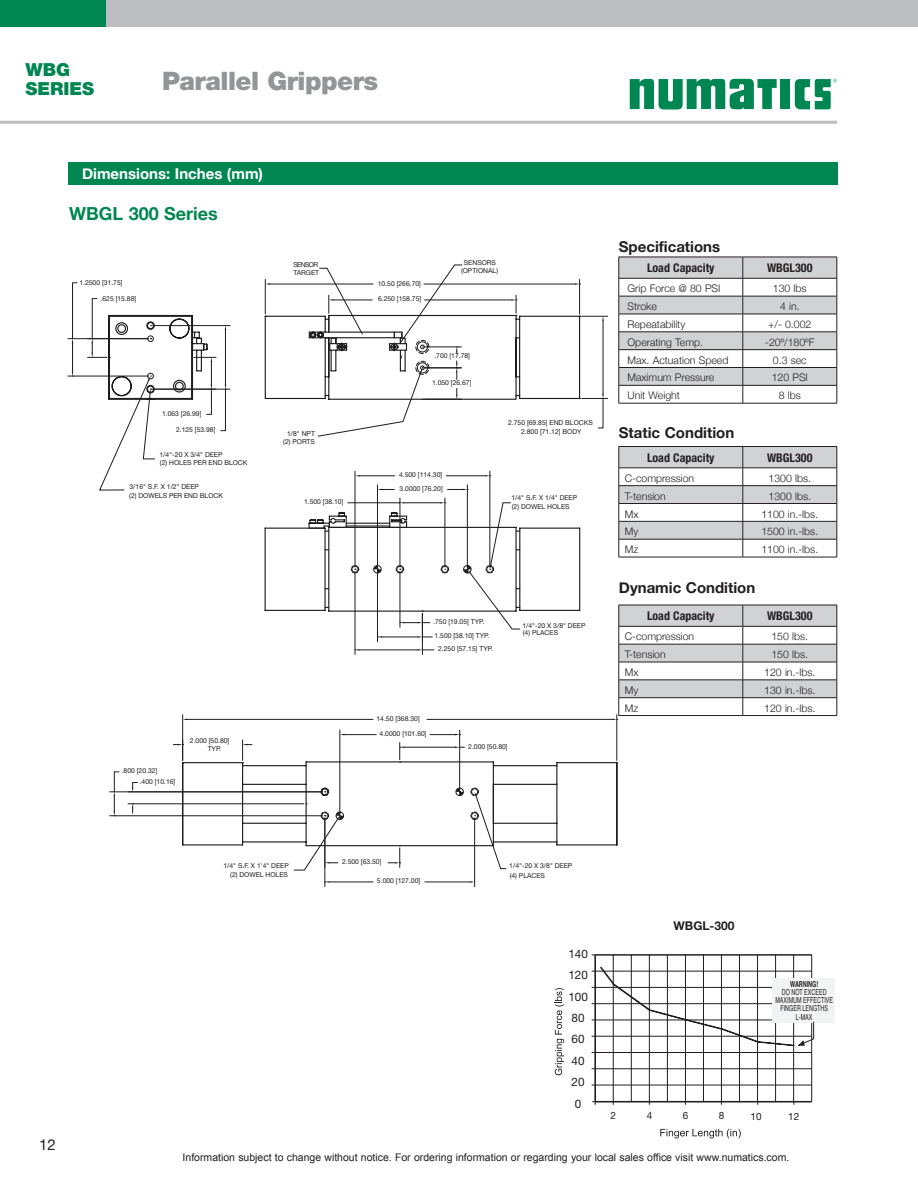
<style>
.page{position:relative;width:918px;height:1188px;background:#fff}
.page>*{position:absolute;margin:0;border:0;box-sizing:border-box;transform-origin:0 0}
.t1{font:900 25.5px "Helvetica Neue";letter-spacing:-.02em;color:#939598}
.t2{font:700 18px "Helvetica Neue";color:#008751}
.t3{font:900 18px/19.5px "Helvetica Neue";color:#008751}
.t4{font:700 15px "Helvetica Neue";color:#231f20}
.t5{font:700 15px "Helvetica Neue";color:#fff}
.t6{font:15px "Helvetica Neue";color:#231f20}
.t7{font:700 condensed 12px "Helvetica Neue";color:#231f20}
.t8{font:700 12px "Helvetica Neue";color:#231f20}
.t9{font:11.7px/21.5px "Helvetica Neue";color:#231f20;text-align:center}
.t10{font:300 10.5px "Helvetica Neue";color:#231f20}
.t11{font:10.5px "Arial";color:#231f20}
.t12{font:9.9px/16.4px "Helvetica Neue";color:#231f20}
.t13{font:8.25px/8.2px "Helvetica";color:#231f20;text-align:center;scale:.66 1}
.t14{font:700 8.25px "Helvetica";color:#231f20;scale:.66 1}
.t15{font:6.75px/8.7px "Helvetica Neue";color:#201d1e}
</style>
<div class="page">
<div style="left:780px;top:79px;width:10px;height:30px;background:#008751"></div>
<svg style="left:795px;top:79px;width:42px;height:30px"></svg>
<svg style="left:630px;top:79px;width:147px;height:31px"></svg>
<hr style="left:0;top:121px;width:837px;height:3px;background:#bcbdc0">
<div style="left:0;top:0;width:107px;height:27px;background:#008751"></div>
<div style="left:106px;top:0;width:812px;height:27px;background:#bcbdc0"></div>
<hr style="left:474px;top:818px;width:1px;height:69px;background:#201d1e">
<hr style="left:325px;top:818px;width:1px;height:69px;background:#201d1e">
<hr style="left:425px;top:882px;width:45px;height:1px;background:#201d1e">
<hr style="left:330px;top:882px;width:43px;height:1px;background:#201d1e">
<svg style="left:68px;top:257px;width:770px;height:613px"></svg>
<hr style="left:619px;top:557px;width:124px;height:1px;background:#231f20">
<hr style="left:743px;top:557px;width:94px;height:1px;background:#231f20">
<hr style="left:613px;top:955px;width:1px;height:147px;background:#231f20">
<hr style="left:631px;top:955px;width:1px;height:147px;background:#231f20">
<hr style="left:649px;top:955px;width:1px;height:147px;background:#231f20">
<hr style="left:667px;top:955px;width:1px;height:147px;background:#231f20">
<hr style="left:685px;top:955px;width:1px;height:147px;background:#231f20">
<hr style="left:703px;top:955px;width:1px;height:147px;background:#231f20">
<hr style="left:721px;top:955px;width:1px;height:147px;background:#231f20">
<hr style="left:739px;top:955px;width:1px;height:147px;background:#231f20">
<hr style="left:757px;top:955px;width:1px;height:147px;background:#231f20">
<hr style="left:775px;top:955px;width:1px;height:147px;background:#231f20">
<hr style="left:793px;top:955px;width:1px;height:147px;background:#231f20">
<hr style="left:811px;top:955px;width:1px;height:147px;background:#231f20">
<svg style="left:660px;top:1129px;width:81px;height:9px"></svg>
<svg style="left:555px;top:988px;width:9px;height:87px"></svg>
<hr style="left:594px;top:955px;width:2px;height:147px;background:#231f20">
<hr style="left:595px;top:1101px;width:217px;height:2px;background:#231f20">
<hr style="left:592px;top:955px;width:220px;height:1px;background:#231f20">
<hr style="left:592px;top:971px;width:220px;height:1px;background:#231f20">
<hr style="left:592px;top:987px;width:220px;height:1px;background:#231f20">
<hr style="left:592px;top:1003px;width:220px;height:1px;background:#231f20">
<hr style="left:592px;top:1020px;width:220px;height:1px;background:#231f20">
<hr style="left:592px;top:1036px;width:220px;height:1px;background:#231f20">
<hr style="left:592px;top:1052px;width:220px;height:1px;background:#231f20">
<div style="left:772px;top:979px;width:63px;height:44px;background:#f2f3f4"></div>
<hr style="left:592px;top:1069px;width:220px;height:1px;background:#231f20">
<hr style="left:592px;top:1085px;width:220px;height:1px;background:#231f20">
<svg style="left:599px;top:965px;width:215px;height:82px"></svg>
<div style="left:69px;top:163px;width:769px;height:22px;background:#008751"></div>
<h2 class="t3" style="left:26px;top:59px;width:70px">WBG<br>SERIES</h2>
<h1 class="t1" style="left:162px;top:66px;width:218px">Parallel Grippers</h1>
<h3 class="t5" style="left:82px;top:162px;width:183px">Dimensions: Inches (mm)</h3>
<h2 class="t2" style="left:69px;top:200px;width:150px">WBGL 300 Series</h2>
<p class="t15" style="left:79px;top:278px;width:45px">1.2500 [31.75]</p>
<p class="t15" style="left:101px;top:294px;width:37px">.625 [15.88]</p>
<p class="t15" style="left:162px;top:409px;width:41px">1.063 [26.99]</p>
<p class="t15" style="left:176px;top:425px;width:41px">2.125 [53.98]</p>
<p class="t15" style="left:160px;top:451px;width:89px;line-height:7.6px">1/4"-20 X 3/4" DEEP<br>(2) HOLES PER END BLOCK</p>
<p class="t15" style="left:129px;top:482px;width:95px">3/16" S.F. X 1/2" DEEP<br>(2) DOWELS PER END BLOCK</p>
<p class="t15" style="left:140px;top:766px;width:37px;line-height:10.6px;text-indent:-18px">.800 [20.32]<br>.400 [10.16]</p>
<p class="t15" style="left:208px;top:737px;width:23px;line-height:7.9px;text-indent:-18px">2.000 [50.80]<br>TYP.</p>
<h3 class="t4" style="left:619px;top:235px;width:103px">Specifications</h3>
<p class="t15" style="left:461px;top:259px;width:39px;line-height:7.6px;text-align:center">SENSORS (OPTIONAL)</p>
<p class="t15" style="left:293px;top:260px;width:26px">SENSOR</p>
<h3 class="t7" style="left:647px;top:261px;width:69px">Load Capacity</h3>
<h3 class="t7" style="left:767px;top:261px;width:47px">WBGL300</h3>
<h3 class="t10" style="left:628px;top:280px;width:95px">Grip Force @ 80 PSI</h3>
<h3 class="t10" style="left:773px;top:280px;width:35px">130 lbs</h3>
<h3 class="t10" style="left:628px;top:298px;width:31px">Stroke</h3>
<h3 class="t10" style="left:780px;top:298px;width:21px">4 in.</h3>
<h3 class="t10" style="left:628px;top:316px;width:59px">Repeatability</h3>
<h3 class="t10" style="left:768px;top:316px;width:45px">+/- 0.002</h3>
<h3 class="t10" style="left:628px;top:334px;width:77px">Operating Temp.</h3>
<h3 class="t10" style="left:765px;top:334px;width:51px">-20º/180ºF</h3>
<h3 class="t10" style="left:628px;top:351px;width:102px">Max. Actuation Speed</h3>
<h3 class="t10" style="left:773px;top:351px;width:35px">0.3 sec</h3>
<h3 class="t10" style="left:628px;top:369px;width:88px">Maximum Pressure</h3>
<h3 class="t10" style="left:772px;top:369px;width:38px">120 PSI</h3>
<h3 class="t10" style="left:628px;top:387px;width:54px">Unit Weight</h3>
<h3 class="t10" style="left:779px;top:387px;width:24px">8 lbs</h3>
<p class="t15" style="left:293px;top:268px;width:27px">TARGET</p>
<p class="t15" style="left:378px;top:279px;width:45px">10.50 [266.70]</p>
<p class="t15" style="left:378px;top:295px;width:45px">6.250 [158.75]</p>
<p class="t15" style="left:434px;top:352px;width:37px">.700 [17.78]</p>
<p class="t15" style="left:432px;top:379px;width:41px">1.050 [26.67]</p>
<p class="t15" style="left:283px;top:429px;width:33px;text-align:center">1/8" NPT (2) PORTS</p>
<p class="t15" style="left:304px;top:497px;width:41px">1.500 [38.10]</p>
<p class="t15" style="left:399px;top:470px;width:45px">4.500 [114.30]</p>
<p class="t15" style="left:400px;top:484px;width:45px">3.0000 [76.20]</p>
<p class="t15" style="left:508px;top:419px;width:86px;text-align:center">2.750 [69.85] END BLOCKS<br>2.800 [71.12] BODY</p>
<p class="t15" style="left:511px;top:493px;width:67px">1/4" S.F. X 1/4" DEEP (2) DOWEL HOLES</p>
<p class="t15" style="left:433px;top:617px;width:52px">.750 [19.05] TYP.</p>
<p class="t15" style="left:435px;top:632px;width:56px">1.500 [38.10] TYP.</p>
<p class="t15" style="left:438px;top:645px;width:56px">2.250 [57.15] TYP.</p>
<p class="t15" style="left:377px;top:714px;width:45px">14.50 [368.30]</p>
<p class="t15" style="left:380px;top:729px;width:49px">4.0000 [101.60]</p>
<p class="t15" style="left:522px;top:621px;width:65px;line-height:7.6px">1/4"-20 X 3/8" DEEP (4) PLACES</p>
<p class="t15" style="left:468px;top:742px;width:41px">2.000 [50.80]</p>
<h3 class="t4" style="left:619px;top:421px;width:117px">Static Condition</h3>
<h3 class="t7" style="left:647px;top:450px;width:69px">Load Capacity</h3>
<h3 class="t7" style="left:767px;top:450px;width:47px">WBGL300</h3>
<h3 class="t10" style="left:625px;top:470px;width:71px">C-compression</h3>
<h3 class="t10" style="left:769px;top:470px;width:44px">1300 lbs.</h3>
<h3 class="t10" style="left:625px;top:487px;width:43px">T-tension</h3>
<h3 class="t10" style="left:769px;top:487px;width:44px">1300 lbs.</h3>
<h3 class="t10" style="left:625px;top:505px;width:15px">Mx</h3>
<h3 class="t10" style="left:761px;top:505px;width:58px">1100 in.-lbs.</h3>
<h3 class="t10" style="left:625px;top:523px;width:15px">My</h3>
<h3 class="t10" style="left:761px;top:523px;width:58px">1500 in.-lbs.</h3>
<h3 class="t10" style="left:625px;top:541px;width:15px">Mz</h3>
<h3 class="t10" style="left:761px;top:541px;width:58px">1100 in.-lbs.</h3>
<h3 class="t4" style="left:619px;top:575px;width:138px">Dynamic Condition</h3>
<h3 class="t7" style="left:647px;top:609px;width:69px">Load Capacity</h3>
<h3 class="t7" style="left:767px;top:609px;width:47px">WBGL300</h3>
<h3 class="t10" style="left:625px;top:628px;width:71px">C-compression</h3>
<h3 class="t10" style="left:771px;top:628px;width:38px">150 lbs.</h3>
<h3 class="t10" style="left:625px;top:646px;width:43px">T-tension</h3>
<h3 class="t10" style="left:771px;top:646px;width:38px">150 lbs.</h3>
<h3 class="t10" style="left:625px;top:664px;width:15px">Mx</h3>
<h3 class="t10" style="left:764px;top:664px;width:53px">120 in.-lbs.</h3>
<h3 class="t10" style="left:625px;top:682px;width:15px">My</h3>
<h3 class="t10" style="left:764px;top:682px;width:53px">130 in.-lbs.</h3>
<h3 class="t10" style="left:625px;top:699px;width:15px">Mz</h3>
<h3 class="t10" style="left:764px;top:699px;width:53px">120 in.-lbs.</h3>
<h3 class="t6" style="left:39px;top:1136px;width:18px">12</h3>
<p class="t15" style="left:223px;top:861px;width:67px;text-align:right">1/4" S.F. X 1'4" DEEP (2) DOWEL HOLES</p>
<p class="t15" style="left:342px;top:857px;width:41px">2.500 [63.50]</p>
<p class="t15" style="left:377px;top:877px;width:45px">5.000 [127.00]</p>
<p class="t15" style="left:509px;top:860px;width:65px;line-height:9.9px">1/4"-20 X 3/8" DEEP (4) PLACES</p>
<h3 class="t9" style="left:568px;top:943px;width:21px">140<br>120<br>100<br>80<br>60<br>40<br>20<br>0</h3>
<h3 class="t12" style="left:569px;top:946px;width:21px">90.0<br>80.0</h3>
<h3 class="t12" style="left:569px;top:995px;width:21px;text-align:justify">60.0<br>50.0<br>40.0</h3>
<h3 class="t12" style="left:569px;top:1077px;width:21px;text-align:center">10.0<br>0.0</h3>
<h3 class="t8" style="left:674px;top:917px;width:62px">WBGL-300</h3>
<p class="t14" style="left:790px;top:977px;width:44px">WARNING!</p>
<p class="t13" style="left:775px;top:988px;width:89px">DO NOT EXCEED<br>MAXIMUM EFFECTIVE<br>FINGER LENGTHS<br>L-MAX</p>
<h3 class="t12" style="left:611px;top:1108px;width:7px">2</h3>
<h3 class="t12" style="left:647px;top:1108px;width:7px">4</h3>
<h3 class="t12" style="left:683px;top:1108px;width:7px">6</h3>
<h3 class="t12" style="left:719px;top:1108px;width:7px">8</h3>
<h3 class="t12" style="left:751px;top:1108px;width:13px">10</h3>
<h3 class="t12" style="left:788px;top:1108px;width:13px">12</h3>
<h3 class="t11" style="left:183px;top:1151px;width:608px">Information subject to change without notice. For ordering information or regarding your local sales office visit www.numatics.com.</h3>
</div>
